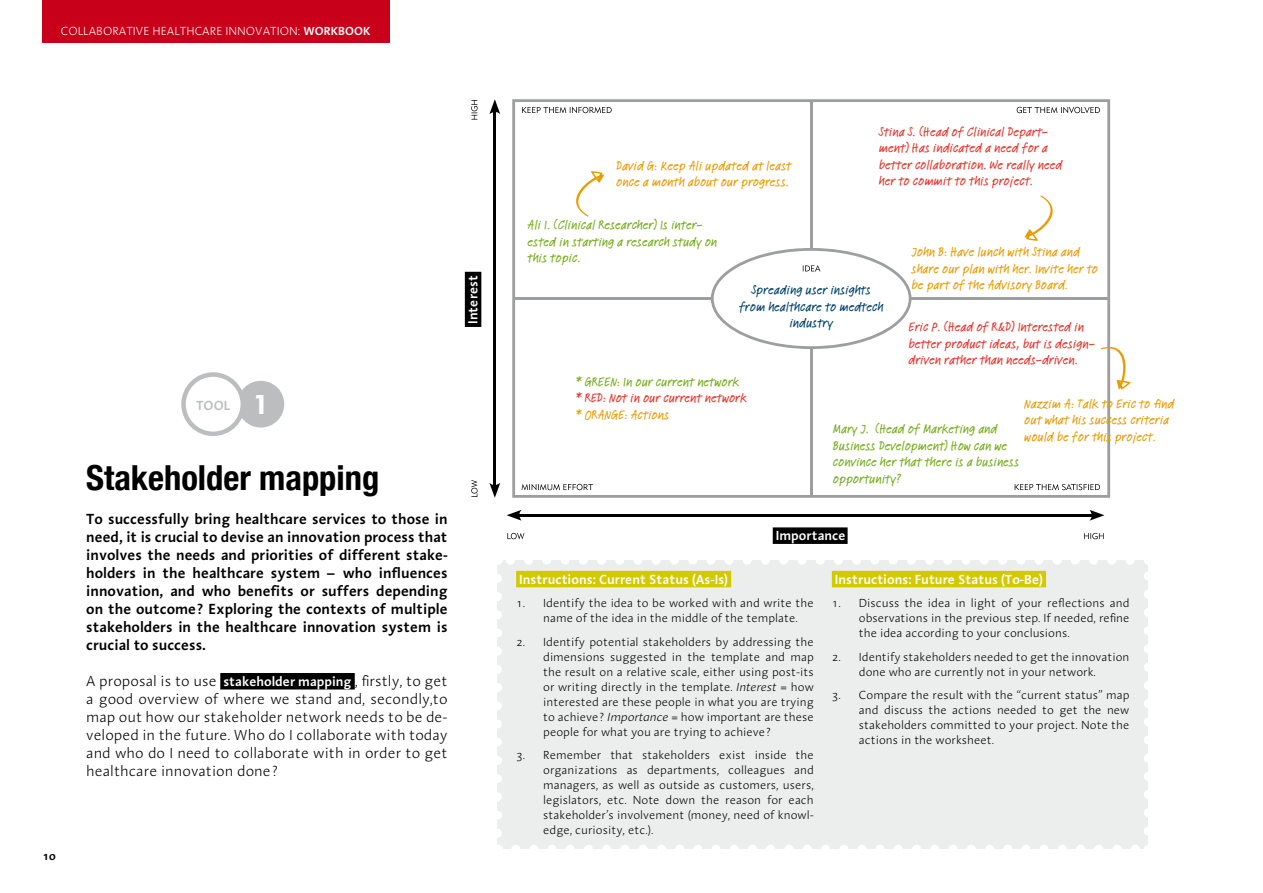
<style>
.page{position:relative;width:1263px;height:893px;background:#fff}
.page>*{position:absolute;margin:0;border:0;box-sizing:border-box;transform-origin:0 0}
.t1{font:700 condensed 34.5px "Helvetica Neue";color:#000}
.t2{font:600 15px/18px "Linotype Aroma";color:#000;text-align:justify}
.t3{font:300 15px/18px "Linotype Aroma";color:#000;text-align:justify}
.t4{font:500 13.5px/16.5px "Linotype Feltpen";color:#e5352c}
.t5{font:500 13.5px/16.5px "Linotype Feltpen";color:#e99c00}
.t6{font:500 13.5px/16.5px "Linotype Feltpen";color:#76ad1c}
.t7{font:600 13.5px "Linotype Aroma";color:#fff}
.t8{font:500 13.5px/16.5px "Linotype Feltpen";color:#004268;text-align:center}
.t9{font:600 13.5px "Linotype Aroma";color:#bbbdbe}
.t10{font:300 12px/15px "Linotype Aroma";color:#000;text-align:justify}
.t11{font:300 12px "Linotype Aroma";color:#fff}
.t12{font:600 12px "Linotype Aroma";color:#fff}
.t13{font:600 12px "Linotype Aroma";color:#000}
.s1{font-weight:300}
.s2{font-family:"Geometric 415 BT Black A";font-weight:400;font-size:27px;color:#fff}
.s3{font-weight:600;font-size:13.5px;color:#fff}
.s4{font-style:italic}
</style>
<div class="page">
<div style="left:42px;top:0;width:347px;height:43px;background:#c90019"></div>
<svg style="left:512px;top:99px;width:598px;height:399px"></svg>
<hr style="left:810px;top:101px;width:3px;height:395px;background:#9c9e9f">
<hr style="left:514px;top:297px;width:594px;height:3px;background:#9c9e9f">
<hr style="left:493px;top:109px;width:3px;height:379px;background:#000">
<svg style="left:489px;top:99px;width:11px;height:15px"></svg>
<svg style="left:489px;top:483px;width:11px;height:15px"></svg>
<hr style="left:516px;top:514px;width:579px;height:3px;background:#000">
<svg style="left:1089px;top:510px;width:15px;height:11px"></svg>
<svg style="left:507px;top:510px;width:15px;height:11px"></svg>
<svg style="left:471px;top:100px;width:7px;height:20px"></svg>
<svg style="left:471px;top:480px;width:7px;height:17px"></svg>
<svg style="left:1084px;top:533px;width:20px;height:6px"></svg>
<svg style="left:507px;top:533px;width:17px;height:6px"></svg>
<svg style="left:522px;top:107px;width:90px;height:6px"></svg>
<svg style="left:1017px;top:107px;width:83px;height:6px"></svg>
<svg style="left:1015px;top:484px;width:85px;height:6px"></svg>
<svg style="left:711px;top:248px;width:200px;height:101px"></svg>
<svg style="left:521px;top:484px;width:72px;height:6px"></svg>
<svg style="left:1024px;top:195px;width:30px;height:46px"></svg>
<svg style="left:1101px;top:345px;width:30px;height:45px"></svg>
<svg style="left:574px;top:171px;width:30px;height:46px"></svg>
<div style="left:497px;top:560px;width:651px;height:289px;background:#eceded"></div>
<svg style="left:515px;top:845px;width:624px;height:4px"></svg>
<svg style="left:506px;top:560px;width:624px;height:5px"></svg>
<svg style="left:497px;top:578px;width:5px;height:271px"></svg>
<svg style="left:1144px;top:560px;width:4px;height:271px"></svg>
<div style="left:516px;top:571px;width:215px;height:16px;background:#d2c900"></div>
<div style="left:832px;top:571px;width:214px;height:16px;background:#d2c900"></div>
<div style="left:220px;top:673px;width:135px;height:16px;background:#000"></div>
<div style="left:237px;top:381px;width:47px;height:47px;background:#bbbdbe;border-radius:50%"></div>
<div style="left:184px;top:375px;width:59px;height:59px;background:#fff;border-radius:50%"></div>
<div style="left:181px;top:372px;width:64px;height:64px;border:4px solid #bbbdbe;border-radius:50%"></div>
<div style="left:465px;top:272px;width:16px;height:55px;background:#000"></div>
<div style="left:773px;top:527px;width:75px;height:17px;background:#000"></div>
<p class="t11" style="left:61px;top:24px;width:194px">COLLABORATIVE HEALTHCARE i nnovatio</p>
<p class="t12" style="left:289px;top:23px;width:83px"><span class="s1">n:</span> WORKBOOK</p>
<p class="t7" style="left:464px;top:324px;width:50px;rotate:-90deg">Interest</p>
<p class="t9" style="left:196px;top:396px;width:74px">TOOL <span class="s2">1</span></p>
<h1 class="t1" style="left:86px;top:457px;width:295px">Stakeholder mapping</h1>
<p class="t2" style="left:86px;top:509px;width:363px">To successfully bring healthcare services to those in need, it is crucial to devise an innovation process that involves the needs and priorities of different stake&shy;holders in the healthcare system – who influences innovation, and who benefits or suffers depending on the outcome? Exploring the contexts of multiple stakeholders in the healthcare innovation system is crucial to success.</p>
<p class="t3" style="left:86px;top:671px;width:363px">A proposal is to use <span class="s3">stakeholder mapping</span> , firstly, to get a good overview of where we stand and, secondly,to map out how our stakeholder network needs to be de&shy;veloped in the future. Who do I collaborate with today and who do I need to collaborate with in order to get healthcare innovation done?</p>
<p class="t13" style="left:43px;top:848px;width:15px">10</p>
<p class="t5" style="left:616px;top:157px;width:177px">David G: Keep Ali updated at least once a month about our progress.</p>
<p class="t4" style="left:879px;top:123px;width:185px">Stina S. (Head of Clinical Depart&shy;ment) Has indicated a need for a better collaboration. We really need her to commit to this project.</p>
<p class="t6" style="left:528px;top:216px;width:191px">Ali I. (Clinical Researcher) Is inter&shy;ested in starting a research study on this topic.</p>
<p class="t8" style="left:739px;top:281px;width:146px">Spreading user insights from healthcare to medtech industry</p>
<p class="t5" style="left:911px;top:243px;width:188px">John B: Have lunch with Stina and share our plan with her. Invite her to be part of the Advisory Board.</p>
<p class="t4" style="left:908px;top:318px;width:188px">Eric P. (Head of R&amp;D) Interested in better product ideas, but is design&shy;driven rather than needs-driven.</p>
<p class="t6" style="left:576px;top:373px;width:165px">* GREEN: In our current network</p>
<p class="t4" style="left:576px;top:389px;width:172px">* RED: Not in our current network</p>
<p class="t5" style="left:576px;top:406px;width:95px">* ORANGE: Actions</p>
<p class="t5" style="left:1024px;top:394px;width:151px">Nazzim A: Talk to Eric to find out what his success criteria would be for this project.</p>
<p class="t6" style="left:833px;top:420px;width:188px">Mary J. (Head of Marketing and<br>Business Development) How can we convince her that there is a business opportunity?</p>
<p class="t7" style="left:776px;top:527px;width:71px">Importance</p>
<p class="t7" style="left:519px;top:570px;width:210px">Instructions: Current Status (As-Is)</p>
<p class="t10" style="left:543px;top:595px;width:272px;text-indent:-27px">1. Identify the idea to be worked with and write the name of the idea in the middle of the template.</p>
<p class="t10" style="left:543px;top:634px;width:272px;text-indent:-27px">2. Identify potential stakeholders by addressing the dimensions suggested in the template and map the result on a relative scale, either using post-its or writing directly in the template. <span class="s4">Interest</span> = how interested are these people in what you are trying to achieve? <span class="s4">Importance</span> = how important are these people for what you are trying to achieve?</p>
<p class="t10" style="left:543px;top:747px;width:272px;text-indent:-27px">3. Remember that stakeholders exist inside the organizations as departments, colleagues and managers, as well as outside as customers, users, legislators, etc. Note down the reason for each stakeholder’s involvement (money, need of knowl&shy;edge, curiosity, etc.).</p>
<p class="t7" style="left:835px;top:570px;width:209px">Instructions: Future Status (To-Be)</p>
<p class="t10" style="left:859px;top:595px;width:272px;text-indent:-27px">1. Discuss the idea in light of your reflections and observations in the previous step. If needed, refine the idea according to your conclusions.</p>
<p class="t10" style="left:832px;top:649px;width:299px;text-align:center">2. Identify stakeholders needed to get the innovation done who are currently not in your network.</p>
<p class="t10" style="left:859px;top:687px;width:272px;text-indent:-27px">3. Compare the result with the “current status” map and discuss the actions needed to get the new stakeholders committed to your project. Note the actions in the worksheet.</p>
</div>
